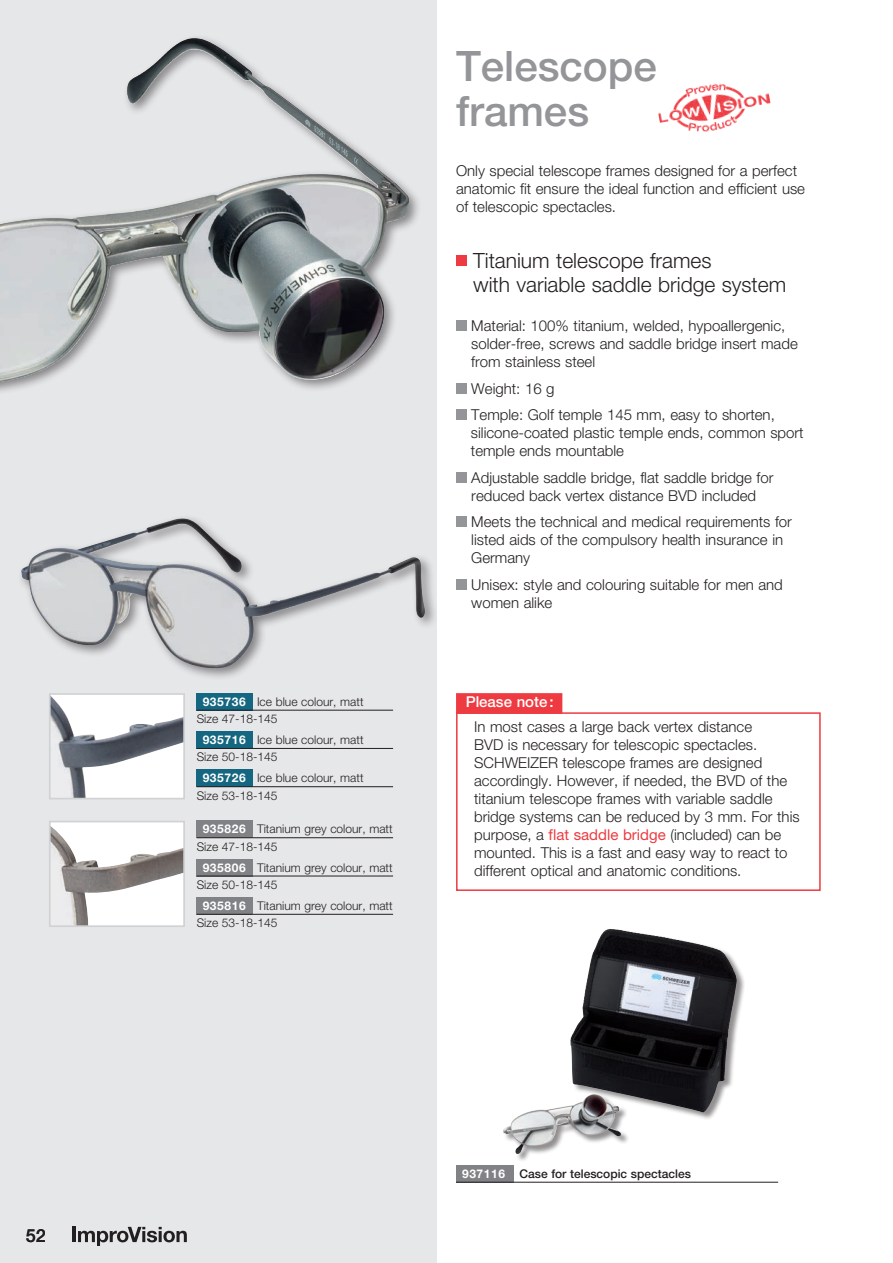
<style>
.page{position:relative;width:893px;height:1263px;background:#fff}
.page>*{position:absolute;margin:0;border:0;box-sizing:border-box;transform-origin:0 0}
.t1{font:500 42px/45px "Helvetica Neue LT Std";color:#939598}
.t2{font:300 21px/24px "Helvetica Neue LT Std";color:#231f20}
.t3{font:500 18px "Helvetica Neue LT Std";color:#231f20}
.t4{font:300 15px/18px "Helvetica Neue LT Std";color:#231f20}
.t5{font:500 15px "Helvetica Neue LT Std";color:#fff}
.t6{font:300 12px/17.1px "Helvetica Neue LT Std";color:#231f20}
.t7{font:500 12px "Helvetica Neue LT Std";color:#231f20}
.s1{font-weight:700;color:#fff}
.s2{font-weight:400;color:#ee3a41}
</style>
<div class="page">
<div style="left:0;top:0;width:437px;height:1263px;background:#e6e7e9"></div>
<hr style="left:72px;top:1227px;width:4px;height:15px;background:#231f20">
<svg style="left:78px;top:1227px;width:109px;height:19px"></svg>
<div style="left:0;top:34px;width:422px;height:365px;background:#231f20;opacity:.5"></div>
<img style="left:0;top:38px;width:409px;height:344px">
<div style="left:17px;top:514px;width:421px;height:167px;background:#231f20;opacity:.5"></div>
<img style="left:21px;top:519px;width:405px;height:150px">
<div style="left:456px;top:1165px;width:57px;height:17px;background:#808285"></div>
<hr style="left:456px;top:1182px;width:57px;height:1px;background:#231f20">
<hr style="left:513px;top:1182px;width:265px;height:1px;background:#231f20">
<div style="left:503px;top:929px;width:242px;height:234px;background:#231f20;opacity:.5"></div>
<img style="left:583px;top:929px;width:27px;height:77px">
<div style="left:456px;top:712px;width:365px;height:179px;background:#fff;border:2px solid #ee3a41"></div>
<div style="left:456px;top:693px;width:106px;height:21px;background:#ee3a41;border:2px solid #ee3a41"></div>
<div style="left:456px;top:255px;width:11px;height:11px;background:#ee3a41"></div>
<div style="left:456px;top:320px;width:11px;height:11px;background:#939598"></div>
<div style="left:456px;top:383px;width:11px;height:11px;background:#939598"></div>
<div style="left:456px;top:409px;width:11px;height:11px;background:#939598"></div>
<div style="left:456px;top:472px;width:11px;height:11px;background:#939598"></div>
<div style="left:456px;top:516px;width:11px;height:11px;background:#939598"></div>
<div style="left:456px;top:579px;width:11px;height:11px;background:#939598"></div>
<img style="left:52px;top:696px;width:130px;height:100px">
<div style="left:49px;top:693px;width:136px;height:106px;border:2px solid #d1d2d4"></div>
<div style="left:197px;top:731px;width:56px;height:17px;background:#156781"></div>
<hr style="left:197px;top:748px;width:56px;height:1px;background:#231f20">
<hr style="left:253px;top:748px;width:140px;height:1px;background:#231f20">
<div style="left:197px;top:693px;width:56px;height:17px;background:#156781"></div>
<hr style="left:197px;top:710px;width:56px;height:1px;background:#231f20">
<hr style="left:253px;top:710px;width:140px;height:1px;background:#231f20">
<div style="left:197px;top:770px;width:56px;height:17px;background:#156781"></div>
<hr style="left:197px;top:786px;width:56px;height:1px;background:#231f20">
<hr style="left:253px;top:786px;width:140px;height:1px;background:#231f20">
<img style="left:52px;top:825px;width:130px;height:99px">
<div style="left:49px;top:821px;width:136px;height:106px;border:2px solid #d1d2d4"></div>
<div style="left:197px;top:859px;width:56px;height:17px;background:#808285"></div>
<hr style="left:197px;top:876px;width:56px;height:1px;background:#231f20">
<hr style="left:253px;top:876px;width:140px;height:1px;background:#231f20">
<div style="left:197px;top:821px;width:56px;height:17px;background:#808285"></div>
<hr style="left:197px;top:837px;width:56px;height:1px;background:#231f20">
<hr style="left:253px;top:837px;width:140px;height:1px;background:#231f20">
<div style="left:197px;top:897px;width:56px;height:17px;background:#808285"></div>
<hr style="left:197px;top:914px;width:56px;height:1px;background:#231f20">
<hr style="left:253px;top:914px;width:140px;height:1px;background:#231f20">
<img style="left:658px;top:83px;width:113px;height:49px">
<p class="t3" style="left:26px;top:1225px;width:22px">52</p>
<p class="t6" style="left:197px;top:693px;width:168px;text-indent:6px"><span class="s1">935736</span> Ice blue colour, matt<br>Size 47-18-145</p>
<p class="t6" style="left:197px;top:731px;width:168px;text-indent:6px"><span class="s1">935716</span> Ice blue colour, matt<br>Size 50-18-145</p>
<p class="t6" style="left:197px;top:769px;width:168px;text-indent:6px"><span class="s1">935726</span> Ice blue colour, matt<br>Size 53-18-145</p>
<p class="t6" style="left:197px;top:820px;width:198px;text-indent:6px"><span class="s1">935826</span> Titanium grey colour, matt<br>Size 47-18-145</p>
<p class="t6" style="left:197px;top:859px;width:198px;text-indent:6px"><span class="s1">935806</span> Titanium grey colour, matt<br>Size 50-18-145</p>
<p class="t6" style="left:197px;top:897px;width:198px;text-indent:6px"><span class="s1">935816</span> Titanium grey colour, matt<br>Size 53-18-145</p>
<h1 class="t1" style="left:456px;top:43px;width:202px">Telescope frames</h1>
<p class="t4" style="left:456px;top:161px;width:350px">Only special telescope frames designed for a perfect anatomic fit ensure the ideal function and efficient use of telescopic spectacles.</p>
<h2 class="t2" style="left:473px;top:248px;width:315px">Titanium telescope frames<br>with variable saddle bridge system</h2>
<p class="t4" style="left:471px;top:316px;width:328px">Material: 100% titanium, welded, hypoallergenic, solder-free, screws and saddle bridge insert made from stainless steel</p>
<p class="t4" style="left:471px;top:375px;width:305px;line-height:26.5px">Weight: 16 g<br>Temple: Golf temple 145 mm, easy to shorten,</p>
<p class="t4" style="left:471px;top:423px;width:334px">silicone-coated plastic temple ends, common sport temple ends mountable</p>
<p class="t4" style="left:471px;top:468px;width:304px">Adjustable saddle bridge, flat saddle bridge for reduced back vertex distance BVD included</p>
<p class="t4" style="left:471px;top:512px;width:322px">Meets the technical and medical requirements for listed aids of the compulsory health insurance in<br>Germany</p>
<p class="t4" style="left:471px;top:575px;width:313px">Unisex: style and colouring suitable for men and women alike</p>
<p class="t5" style="left:466px;top:693px;width:89px">Please note:</p>
<p class="t4" style="left:474px;top:717px;width:327px">In most cases a large back vertex distance<br>BVD is necessary for telescopic spectacles.<br>SCHWEIZER telescope frames are designed accordingly. However, if needed, the BVD of the titanium telescope frames with variable saddle bridge systems can be reduced by 3 mm. For this purpose, a <span class="s2">flat saddle bridge</span> (included) can be mounted. This is a fast and easy way to react to different optical and anatomic conditions.</p>
<p class="t7" style="left:462px;top:1166px;width:230px"><span class="s1">937116</span> Case for telescopic spectacles</p>
</div>
